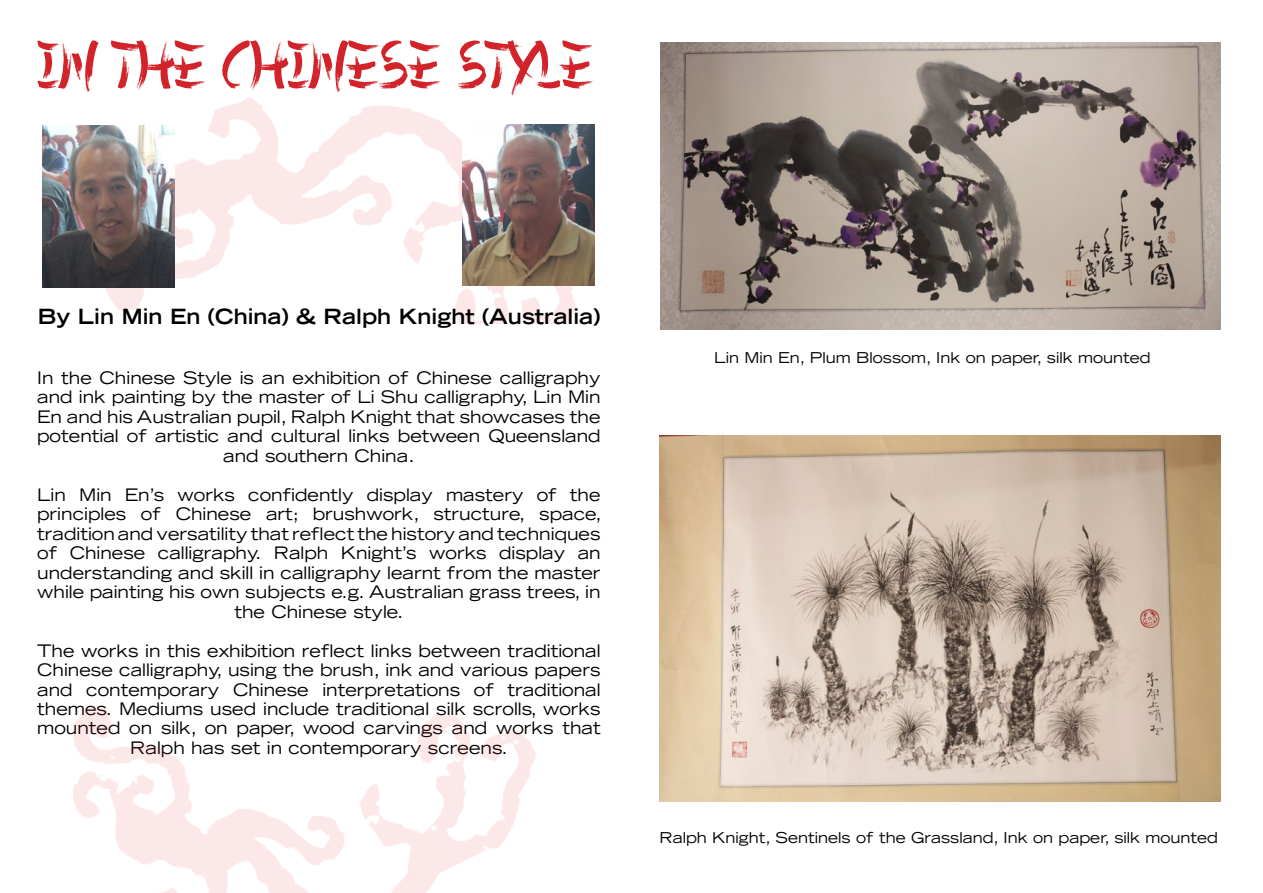
<style>
.page{position:relative;width:1263px;height:893px;background:#fff}
.page>*{position:absolute;margin:0;border:0;box-sizing:border-box;transform-origin:0 0}
.t1{font:68.4px "Chinese Takeaway";color:#d2232a}
.t2{font:700 expanded 21px "Trade Gothic LT Std";color:#000}
.t3{font:expanded 17.25px/19.5px "Trade Gothic LT Std";color:#000;text-align:center}
.t4{font:expanded 15px "Trade Gothic LT Std";color:#000}
</style>
<div class="page">
<img style="left:42px;top:42px;width:650px;height:281px">
<img style="left:43px;top:125px;width:132px;height:162px">
<img style="left:462px;top:124px;width:133px;height:162px">
<img style="left:660px;top:43px;width:560px;height:286px">
<img style="left:660px;top:435px;width:560px;height:366px">
<img style="left:73px;top:697px;width:590px;height:196px">
<h1 class="t1" style="left:37px;top:31px;width:557px">IN THE CHINESE STYLE</h1>
<p class="t2" style="left:38px;top:303px;width:564px">By Lin Min En (China) &amp; Ralph Knight (Australia)</p>
<p class="t3" style="left:37px;top:367px;width:565px">In the Chinese Style is an exhibition of Chinese calligraphy and ink painting by the master of Li Shu calligraphy, Lin Min En and his Australian pupil, Ralph Knight that showcases the potential of artistic and cultural links between Queensland and southern China.</p>
<p class="t3" style="left:37px;top:484px;width:566px">Lin Min En’s works confidently display mastery of the principles of Chinese art; brushwork, structure, space, tradition and versatility that reflect the history and techniques of Chinese calligraphy. Ralph Knight’s works display an understanding and skill in calligraphy learnt from the master while painting his own subjects e.g. Australian grass trees, in the Chinese style.</p>
<p class="t3" style="left:37px;top:640px;width:565px">The works in this exhibition reflect links between traditional Chinese calligraphy, using the brush, ink and various papers and contemporary Chinese interpretations of traditional themes. Mediums used include traditional silk scrolls, works mounted on silk, on paper, wood carvings and works that Ralph has set in contemporary screens.</p>
<p class="t4" style="left:714px;top:348px;width:438px">Lin Min En, Plum Blossom, Ink on paper, silk mounted</p>
<p class="t4" style="left:659px;top:828px;width:560px">Ralph Knight, Sentinels of the Grassland, Ink on paper, silk mounted</p>
</div>
